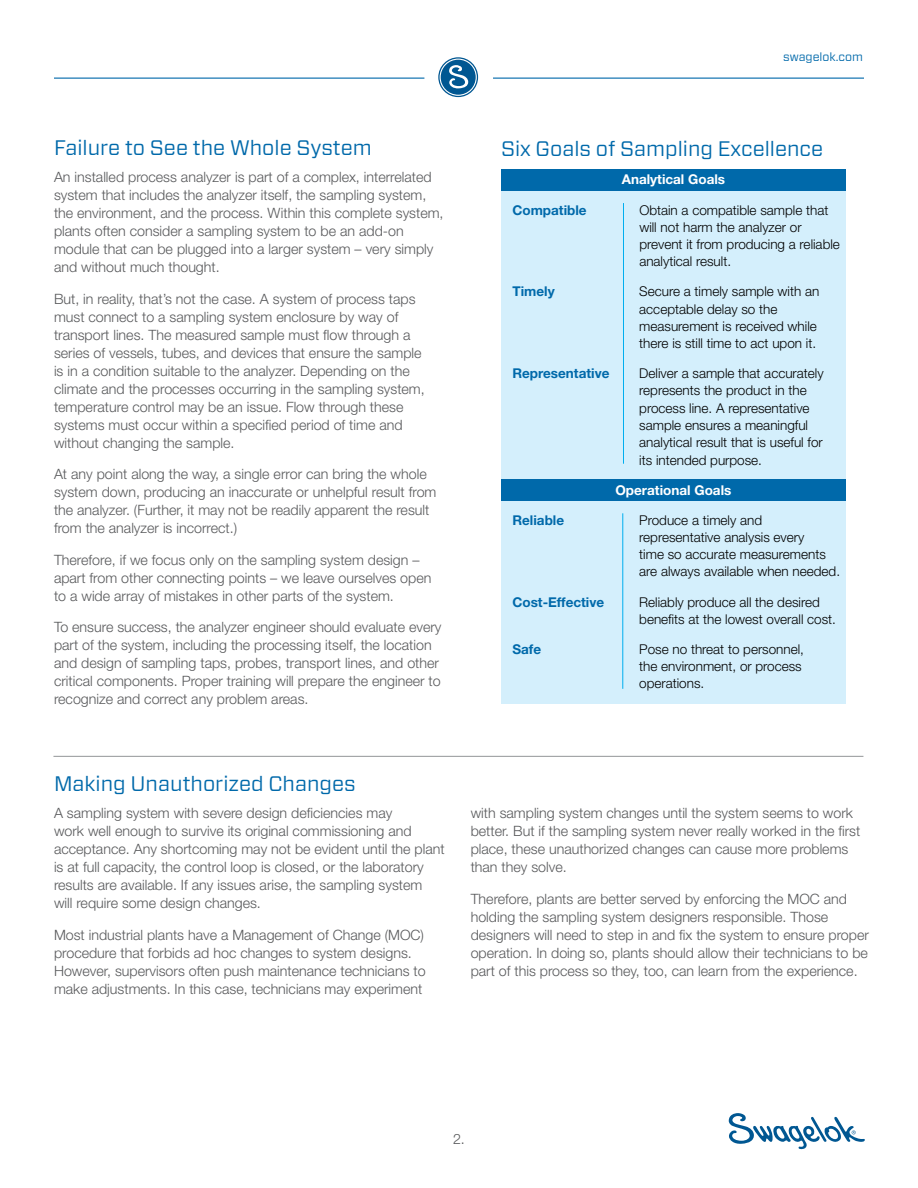
<style>
.page{position:relative;width:918px;height:1188px;background:#fff}
.page>*{position:absolute;margin:0;border:0;box-sizing:border-box;transform-origin:0 0}
.t1{font:21px "Forza";color:#0069aa}
.t2{font:300 14.25px/18px "Helvetica Neue LT Std";color:#58595b}
.t3{font:300 13.5px/17.2px "Helvetica Neue";color:#000}
.t4{font:700 13.5px "Helvetica Neue";color:#0069aa}
.t5{font:700 13.5px "Helvetica Neue";color:#fff}
.t6{font:12px "Forza";color:#0069aa}
</style>
<div class="page">
<hr style="left:54px;top:78px;width:370px;height:1px;background:#0069aa">
<hr style="left:493px;top:78px;width:371px;height:1px;background:#0069aa">
<svg style="left:439px;top:58px;width:38px;height:38px"></svg>
<div style="left:438px;top:57px;width:40px;height:40px;border:1px solid #005792;border-radius:50%"></div>
<div style="left:441px;top:60px;width:35px;height:35px;background:#005792;border-radius:50%"></div>
<svg style="left:449px;top:65px;width:19px;height:24px"></svg>
<svg style="left:729px;top:1113px;width:136px;height:36px"></svg>
<hr style="left:53px;top:756px;width:810px;height:1px;background:#939598">
<div style="left:501px;top:180px;width:344px;height:524px;background:#d4effc"></div>
<div style="left:501px;top:480px;width:345px;height:21px;background:#0069aa"></div>
<div style="left:501px;top:169px;width:345px;height:22px;background:#0069aa"></div>
<hr style="left:623px;top:203px;width:1px;height:261px;background:#00aeef">
<hr style="left:622px;top:513px;width:1px;height:176px;background:#00aeef">
<p class="t6" style="left:783px;top:48px;width:81px">swagelok.com</p>
<h1 class="t1" style="left:54px;top:134px;width:319px">Failure to See the Whole System</h1>
<p class="t2" style="left:54px;top:168px;width:391px">An installed process analyzer is part of a complex, interrelated system that includes the analyzer itself, the sampling system, the environment, and the process. Within this complete system, plants often consider a sampling system to be an add-on module that can be plugged into a larger system – very simply and without much thought.</p>
<p class="t2" style="left:54px;top:289px;width:372px">But, in reality, that’s not the case. A system of process taps must connect to a sampling system enclosure by way of transport lines. The measured sample must flow through a series of vessels, tubes, and devices that ensure the sample is in a condition suitable to the analyzer. Depending on the climate and the processes occurring in the sampling system, temperature control may be an issue. Flow through these systems must occur within a specified period of time and without changing the sample.</p>
<p class="t2" style="left:54px;top:465px;width:384px">At any point along the way, a single error can bring the whole system down, producing an inaccurate or unhelpful result from the analyzer. (Further, it may not be readily apparent the result from the analyzer is incorrect.)</p>
<p class="t2" style="left:54px;top:550px;width:379px">Therefore, if we focus only on the sampling system design – apart from other connecting points – we leave ourselves open to a wide array of mistakes in other parts of the system.</p>
<p class="t2" style="left:54px;top:618px;width:389px">To ensure success, the analyzer engineer should evaluate every part of the system, including the processing itself, the location and design of sampling taps, probes, transport lines, and other critical components. Proper training will prepare the engineer to recognize and correct any problem areas.</p>
<h1 class="t1" style="left:501px;top:134px;width:324px">Six Goals of Sampling Excellence</h1>
<p class="t5" style="left:622px;top:171px;width:105px">Analytical Goals</p>
<p class="t4" style="left:513px;top:201px;width:76px">Compatible</p>
<p class="t3" style="left:639px;top:201px;width:202px">Obtain a compatible sample that will not harm the analyzer or prevent it from producing a reliable analytical result.</p>
<p class="t4" style="left:513px;top:283px;width:44px">Timely</p>
<p class="t3" style="left:639px;top:283px;width:182px">Secure a timely sample with an acceptable delay so the measurement is received while there is still time to act upon it.</p>
<p class="t4" style="left:512px;top:365px;width:99px">Representative</p>
<p class="t3" style="left:639px;top:365px;width:186px">Deliver a sample that accurately represents the product in the process line. A representative sample ensures a meaningful analytical result that is useful for its intended purpose.</p>
<p class="t5" style="left:615px;top:481px;width:117px">Operational Goals</p>
<p class="t4" style="left:512px;top:512px;width:53px">Reliable</p>
<p class="t3" style="left:639px;top:511px;width:202px">Produce a timely and representative analysis every<br>time so accurate measurements are always available when needed.</p>
<p class="t4" style="left:512px;top:593px;width:93px">Cost-Effective</p>
<p class="t3" style="left:639px;top:593px;width:198px">Reliably produce all the desired benefits at the lowest overall cost.</p>
<p class="t4" style="left:512px;top:641px;width:30px">Safe</p>
<p class="t3" style="left:639px;top:640px;width:166px">Pose no threat to personnel, the environment, or process operations.</p>
<h1 class="t1" style="left:54px;top:770px;width:303px">Making Unauthorized Changes</h1>
<p class="t2" style="left:54px;top:804px;width:392px">A sampling system with severe design deficiencies may<br>work well enough to survive its original commissioning and acceptance. Any shortcoming may not be evident until the plant is at full capacity, the control loop is closed, or the laboratory results are available. If any issues arise, the sampling system<br>will require some design changes.</p>
<p class="t2" style="left:54px;top:925px;width:373px">Most industrial plants have a Management of Change (MOC) procedure that forbids ad hoc changes to system designs.<br>However, supervisors often push maintenance technicians to make adjustments. In this case, technicians may experiment</p>
<p class="t2" style="left:471px;top:804px;width:391px">with sampling system changes until the system seems to work better. But if the sampling system never really worked in the first place, these unauthorized changes can cause more problems than they solve.</p>
<p class="t2" style="left:471px;top:889px;width:400px">Therefore, plants are better served by enforcing the MOC and holding the sampling system designers responsible. Those designers will need to step in and fix the system to ensure proper operation. In doing so, plants should allow their technicians to be part of this process so they, too, can learn from the experience.</p>
<p class="t2" style="left:453px;top:1130px;width:13px">2.</p>
</div>
